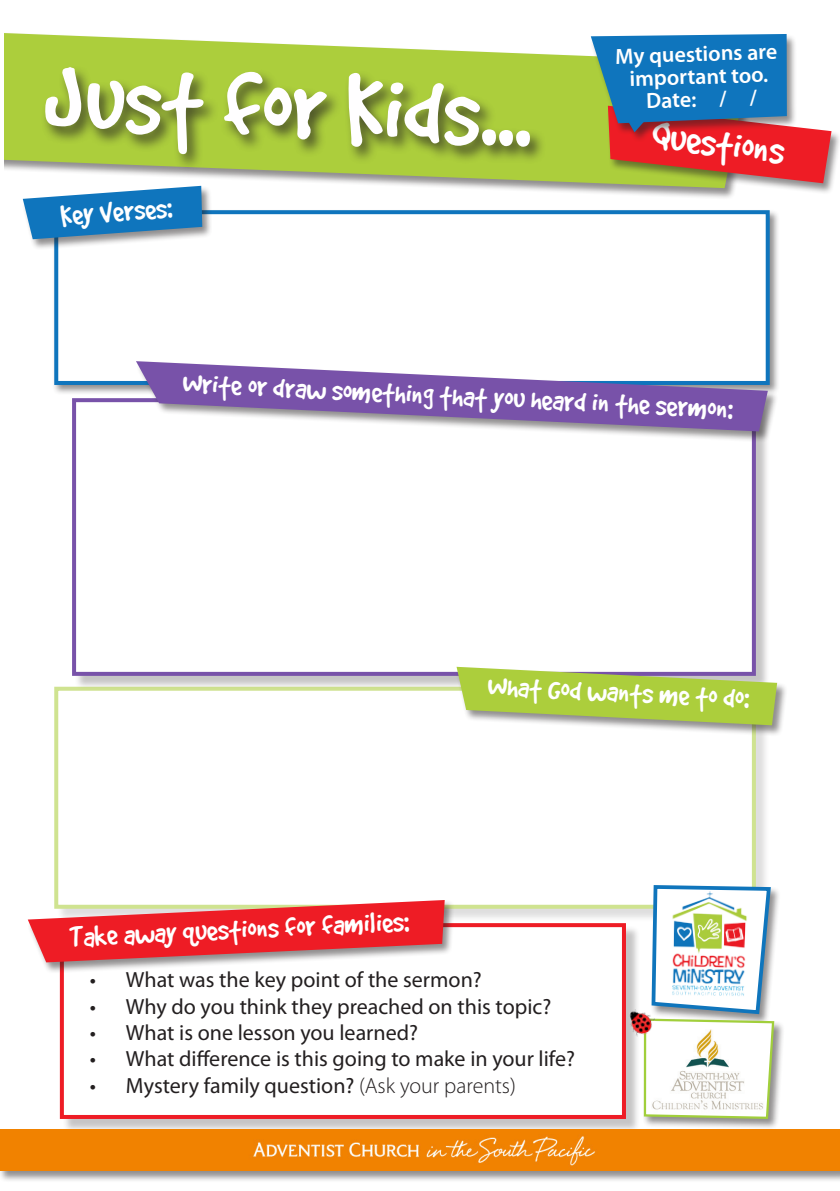
<style>
.page{position:relative;width:840px;height:1191px;background:#fff}
.page>*{position:absolute;margin:0;border:0;box-sizing:border-box;transform-origin:0 0}
.t1{font:106.8px "Good Dog Plain";color:#fffeff}
.t2{font:43.8px "Good Dog Plain";color:#fff}
.t3{font:32px "Good Dog Plain";color:#fff}
.t4{font:22px "Myriad Pro";color:#231f20}
.t5{font:600 22px/22.6px "Myriad Pro";color:#fff;text-align:center}
.s1{font-weight:300}
</style>
<div class="page">
<div style="left:74px;top:400px;width:695px;height:290px;background:#231f20;opacity:.26"></div>
<div style="left:74px;top:400px;width:679px;height:274px;background:#fff"></div>
<div style="left:72px;top:398px;width:683px;height:278px;border:4px solid #7852a9"></div>
<div style="left:0;top:32px;width:759px;height:168px;background:#231f20;opacity:.5"></div>
<svg style="left:3px;top:33px;width:603px;height:155px;fill:#acce3c"></svg>
<hr style="left:0;top:4px;width:3px;height:256px;background:#fff">
<div style="left:606px;top:105px;width:233px;height:90px;background:#231f20;opacity:.5"></div>
<svg style="left:590px;top:34px;width:243px;height:151px;background:#827784"></svg>
<div style="left:52px;top:209px;width:727px;height:186px;background:#231f20;opacity:.5"></div>
<div style="left:56px;top:212px;width:711px;height:171px;background:#fff"></div>
<div style="left:54px;top:210px;width:715px;height:175px;border:4px solid #0f75bd"></div>
<div style="left:62px;top:925px;width:577px;height:208px;background:#231f20;opacity:.26"></div>
<div style="left:62px;top:925px;width:561px;height:192px;background:#fff"></div>
<div style="left:60px;top:923px;width:565px;height:196px;border:4px solid #ee1c25"></div>
<div style="left:56px;top:689px;width:713px;height:233px;background:#231f20;opacity:.26"></div>
<div style="left:54px;top:686px;width:701px;height:222px;background:#fff"></div>
<div style="left:41px;top:65px;width:506px;height:107px;background:#231f20;opacity:.7"></div>
<div style="left:22px;top:185px;width:190px;height:65px;background:#231f20;opacity:.5"></div>
<svg style="left:20px;top:184px;width:184px;height:57px"></svg>
<div style="left:455px;top:666px;width:332px;height:71px;background:#231f20;opacity:.5"></div>
<svg style="left:456px;top:667px;width:320px;height:58px;background:#b5cc66"></svg>
<div style="left:0;top:1129px;width:839px;height:53px;background:#231f20;opacity:.5"></div>
<div style="left:0;top:1129px;width:839px;height:41px;background:#f18200"></div>
<img style="left:253px;top:1136px;width:344px;height:30px">
<div style="left:27px;top:899px;width:428px;height:74px;background:#231f20;opacity:.5"></div>
<svg style="left:27px;top:898px;width:419px;height:66px"></svg>
<div style="left:649px;top:884px;width:131px;height:141px;background:#231f20;opacity:.5"></div>
<div style="left:135px;top:361px;width:642px;height:82px;background:#231f20;opacity:.5"></div>
<svg style="left:134px;top:358px;width:635px;height:75px"></svg>
<div style="left:642px;top:1018px;width:142px;height:112px;background:#231f20;opacity:.5"></div>
<svg style="left:641px;top:883px;width:134px;height:237px"></svg>
<img style="left:650px;top:1029px;width:113px;height:84px">
<img style="left:625px;top:1004px;width:33px;height:33px">
<p class="t1" style="left:46px;top:45px;width:488px;rotate:2deg">Just for Kids...</p>
<p class="t3" style="left:60px;top:200px;width:113px;rotate:-4deg">Key Verses:</p>
<p class="t5" style="left:614px;top:45px;width:163px;rotate:-2deg">My questions are important too.</p>
<p class="t5" style="left:645px;top:89px;width:112px;rotate:-2deg">Date: / /</p>
<p class="t2" style="left:654px;top:114px;width:135px;rotate:7deg">Questions</p>
<p class="t3" style="left:183px;top:366px;width:552px;rotate:3deg">Write or draw something that you heard in the sermon:</p>
<p class="t3" style="left:488px;top:669px;width:263px;rotate:3deg">What God wants me to do:</p>
<p class="t3" style="left:69px;top:922px;width:341px;rotate:-3deg">Take away questions for families:</p>
<p class="t4" style="left:90px;top:966px;width:393px">• What was the key point of the sermon?</p>
<p class="t4" style="left:90px;top:992px;width:462px">• Why do you think they preached on this topic?</p>
<p class="t4" style="left:90px;top:1019px;width:329px">• What is one lesson you learned?</p>
<p class="t4" style="left:90px;top:1045px;width:486px">• What difference is this going to make in your life?</p>
<p class="t4" style="left:90px;top:1072px;width:427px">• Mystery family question? <span class="s1">(Ask your parents)</span></p>
</div>
